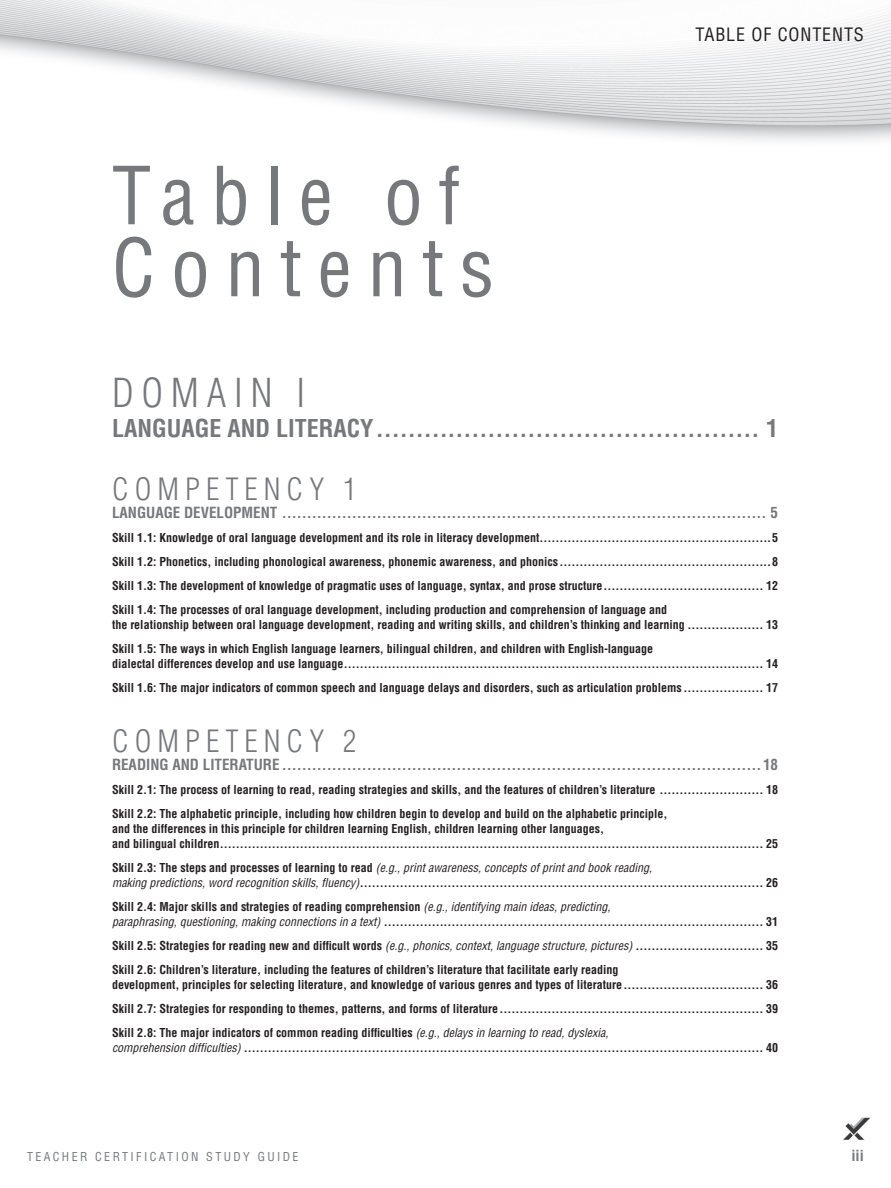
<style>
.page{position:relative;width:891px;height:1188px;background:#fff}
.page>*{position:absolute;margin:0;border:0;box-sizing:border-box;transform-origin:0 0}
.Table_of_Contents{font:condensed 78px/72px "Helvetica";letter-spacing:.2em;color:#76787b}
.TOC_Domain_Number{font:300 condensed 39px "Helvetica";letter-spacing:.2em;color:#76787b}
.TOC_Competency_Numbe{font:300 condensed 30px "Helvetica";letter-spacing:.2em;color:#76787b}
.TOC_Domain_Title{font:700 condensed 24px "Helvetica";color:#76787b}
.Running_Head_Right{font:condensed 18px "Helvetica";letter-spacing:.05em;color:#231f20}
.TOC_Competency_Title{font:700 condensed 15px "Helvetica";color:#76787b}
.TOC_Skill_number{font:700 condensed 12px/15px "Helvetica";color:#231f20}
.TOC_Skill{font:700 condensed 12px/15px "Helvetica";color:#231f20}
.t1{font:condensed 12px "Helvetica";letter-spacing:.2em;color:#76787b}
.s1{font-weight:400;font-style:italic}
</style>
<div class="page">
<img style="left:843px;top:1117px;width:28px;height:23px">
<p class="Table_of_Contents" style="left:112px;top:159px;width:384px">Table of<br>Contents</p>
<p class="Running_Head_Right" style="left:696px;top:24px;width:170px">TABLE OF CONTENTS</p>
<p class="TOC_Domain_Number" style="left:112px;top:369px;width:195px">DOMAIN I</p>
<p class="TOC_Domain_Title" style="left:112px;top:413px;width:667px">LANGUAGE AND LITERACY................................................ 1</p>
<p class="TOC_Competency_Numbe" style="left:112px;top:471px;width:246px">COMPETENCY 1</p>
<p class="TOC_Competency_Title" style="left:112px;top:503px;width:667px">LANGUAGE DEVELOPMENT ................................................................................................. 5</p>
<p class="TOC_Skill_number" style="left:112px;top:530px;width:667px">Skill 1.1: Knowledge of oral language development and its role in literacy development..........................................................5</p>
<p class="TOC_Skill_number" style="left:112px;top:554px;width:667px">Skill 1.2: Phonetics, including phonological awareness, phonemic awareness, and phonics.....................................................8</p>
<p class="TOC_Skill_number" style="left:112px;top:578px;width:667px">Skill 1.3: The development of knowledge of pragmatic uses of language, syntax, and prose structure........................................ 12</p>
<p class="TOC_Skill" style="left:112px;top:602px;width:667px">Skill 1.4: The processes of oral language development, including production and comprehension of language and<br>the relationship between oral language development, reading and writing skills, and children’s thinking and learning ................... 13</p>
<p class="TOC_Skill_number" style="left:112px;top:641px;width:667px">Skill 1.5: The ways in which English language learners, bilingual children, and children with English-language<br>dialectal differences develop and use language......................................................................................................... 14</p>
<p class="TOC_Skill_number" style="left:112px;top:680px;width:667px">Skill 1.6: The major indicators of common speech and language delays and disorders, such as articulation problems .................... 17</p>
<p class="TOC_Competency_Numbe" style="left:112px;top:723px;width:246px">COMPETENCY 2</p>
<p class="TOC_Competency_Title" style="left:112px;top:755px;width:667px">READING AND LITERATURE ................................................................................................18</p>
<p class="TOC_Skill_number" style="left:112px;top:782px;width:667px">Skill 2.1: The process of learning to read, reading strategies and skills, and the features of children’s literature .......................... 18</p>
<p class="TOC_Skill" style="left:112px;top:806px;width:667px">Skill 2.2: The alphabetic principle, including how children begin to develop and build on the alphabetic principle,<br>and the differences in this principle for children learning English, children learning other languages,<br>and bilingual children........................................................................................................................................ 25</p>
<p class="TOC_Skill_number" style="left:112px;top:860px;width:667px">Skill 2.3: The steps and processes of learning to read <span class="s1">(e.g., print awareness, concepts of print and book reading,<br>making predictions, word recognition skills, fluency)</span>..................................................................................................... 26</p>
<p class="TOC_Skill_number" style="left:112px;top:899px;width:667px">Skill 2.4: Major skills and strategies of reading comprehension <span class="s1">(e.g., identifying main ideas, predicting,<br>paraphrasing, questioning, making connections in a text)</span> ............................................................................................... 31</p>
<p class="TOC_Skill_number" style="left:112px;top:938px;width:667px">Skill 2.5: Strategies for reading new and difficult words <span class="s1">(e.g., phonics, context, language structure, pictures)</span> ................................ 35</p>
<p class="TOC_Skill" style="left:112px;top:962px;width:667px">Skill 2.6: Children’s literature, including the features of children’s literature that facilitate early reading<br>development, principles for selecting literature, and knowledge of various genres and types of literature................................... 36</p>
<p class="TOC_Skill_number" style="left:112px;top:1001px;width:667px">Skill 2.7: Strategies for responding to themes, patterns, and forms of literature.................................................................. 39</p>
<p class="TOC_Skill_number" style="left:112px;top:1025px;width:667px">Skill 2.8: The major indicators of common reading difficulties <span class="s1">(e.g., delays in learning to read, dyslexia,<br>comprehension difficulties)</span> .................................................................................................................................. 40</p>
<p class="t1" style="left:27px;top:1149px;width:273px">TEACHER CERTIFICATION STUDY GUIDE</p>
<p class="TOC_Competency_Title" style="left:851px;top:1146px;width:14px">iii</p>
</div>
